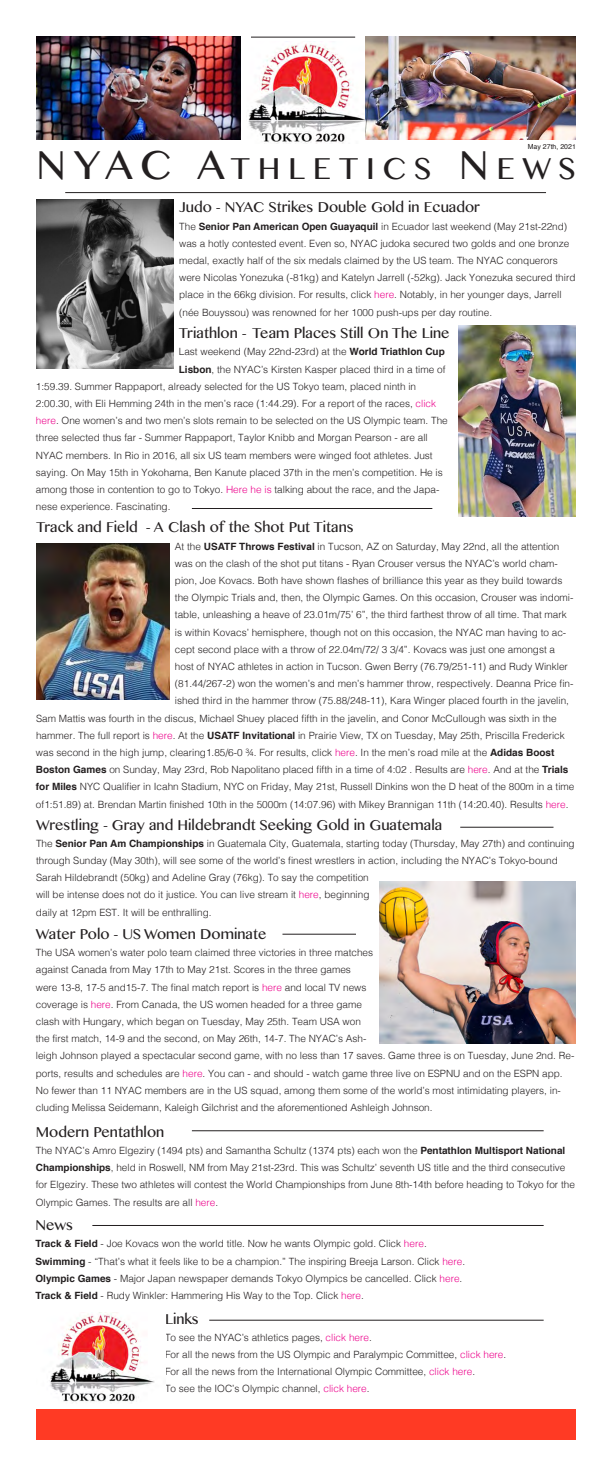
<style>
.page{position:relative;width:612px;height:1476px;background:#fff}
.page>*{position:absolute;margin:0;border:0;box-sizing:border-box;transform-origin:0 0}
.t1{font:36px "Khmer MN";letter-spacing:.215em;color:#231f20}
.t2{font:17px "Khmer MN";color:#231f20}
.t3{font:300 10px/17.2px "Helvetica";color:#231f20}
.t4{font:7px "Helvetica";color:#231f20}
.s1{font-size:48px}
.s2{font-weight:700}
.s3{color:#ed028c}
</style>
<div class="page">
<img style="left:248px;top:41px;width:118px;height:102px">
<img style="left:366px;top:36px;width:210px;height:104px">
<img style="left:36px;top:36px;width:204px;height:104px">
<hr style="left:251px;top:37px;width:104px;height:1px;background:#231f20">
<hr style="left:65px;top:192px;width:481px;height:1px;background:#231f20">
<div style="left:36px;top:1409px;width:540px;height:31px;background:#ff3a24"></div>
<img style="left:49px;top:1312px;width:106px;height:91px">
<img style="left:36px;top:200px;width:138px;height:168px">
<img style="left:458px;top:325px;width:118px;height:192px">
<img style="left:36px;top:544px;width:134px;height:155px">
<img style="left:379px;top:881px;width:197px;height:163px">
<hr style="left:209px;top:1320px;width:335px;height:1px;background:#231f20">
<hr style="left:192px;top:508px;width:240px;height:1px;background:#231f20">
<hr style="left:282px;top:934px;width:74px;height:1px;background:#231f20">
<hr style="left:460px;top:827px;width:94px;height:1px;background:#231f20">
<hr style="left:192px;top:1131px;width:352px;height:1px;background:#231f20">
<hr style="left:92px;top:1225px;width:452px;height:1px;background:#231f20">
<p class="t4" style="left:528px;top:143px;width:50px">May 27th, 2021</p>
<p class="t1" style="left:36px;top:146px;width:541px"><span class="s1">NYAC A</span>THLETICS <span class="s1">N</span>EWS</p>
<p class="t2" style="left:179px;top:197px;width:302px">Judo - NYAC Strikes Double Gold in Ecuador</p>
<p class="t3" style="left:179px;top:218px;width:398px">The <span class="s2">Senior Pan American Open Guayaquil</span> in Ecuador last weekend (May 21st-22nd) was a hotly contested event. Even so, NYAC judoka secured two golds and one bronze medal, exactly half of the six medals claimed by the US team. The NYAC conquerors were Nicolas Yonezuka (-81kg) and Katelyn Jarrell (-52kg). Jack Yonezuka secured third place in the 66kg division. For results, click <span class="s3">here</span>. Notably, in her younger days, Jarrell (née Bouyssou) was renowned for her 1000 push-ups per day routine.</p>
<p class="t2" style="left:179px;top:322px;width:272px">Triathlon - Team Places Still On The Line</p>
<p class="t3" style="left:179px;top:344px;width:268px">Last weekend (May 22nd-23rd) at the <span class="s2">World Triathlon Cup</span></p>
<p class="t3" style="left:179px;top:361px;width:268px"><span class="s2">Lisbon</span>, the NYAC’s Kirsten Kasper placed third in a time of</p>
<p class="t3" style="left:36px;top:378px;width:382px">1:59.39. Summer Rappaport, already selected for the US Tokyo team, placed ninth in</p>
<p class="t3" style="left:36px;top:396px;width:402px">2:00.30, with Eli Hemming 24th in the men’s race (1:44.29). For a report of the races, <span class="s3">click</span></p>
<p class="t3" style="left:36px;top:413px;width:413px"><span class="s3">here</span>. One women’s and two men’s slots remain to be selected on the US Olympic team. The</p>
<p class="t3" style="left:36px;top:430px;width:393px">three selected thus far - Summer Rappaport, Taylor Knibb and Morgan Pearson - are all</p>
<p class="t3" style="left:36px;top:447px;width:398px">NYAC members. In Rio in 2016, all six US team members were winged foot athletes. Just</p>
<p class="t3" style="left:36px;top:464px;width:408px">saying. On May 15th in Yokohama, Ben Kanute placed 37th in the men’s competition. He is</p>
<p class="t3" style="left:36px;top:482px;width:405px">among those in contention to go to Tokyo. <span class="s3">Here he is</span> talking about the race, and the Japa-</p>
<p class="t3" style="left:36px;top:499px;width:136px">nese experience. Fascinating.</p>
<p class="t2" style="left:36px;top:517px;width:319px">Track and Field - A Clash of the Shot Put Titans</p>
<p class="t3" style="left:175px;top:538px;width:386px">At the <span class="s2">USATF Throws Festival</span> in Tucson, AZ on Saturday, May 22nd, all the attention</p>
<p class="t3" style="left:175px;top:556px;width:384px">was on the clash of the shot put titans - Ryan Crouser versus the NYAC’s world cham-</p>
<p class="t3" style="left:175px;top:573px;width:389px">pion, Joe Kovacs. Both have shown flashes of brilliance this year as they build towards</p>
<p class="t3" style="left:175px;top:590px;width:400px">the Olympic Trials and, then, the Olympic Games. On this occasion, Crouser was indomi-</p>
<p class="t3" style="left:175px;top:607px;width:393px">table, unleashing a heave of 23.01m/75’ 6”, the third farthest throw of all time. That mark</p>
<p class="t3" style="left:175px;top:624px;width:393px">is within Kovacs’ hemisphere, though not on this occasion, the NYAC man having to ac-</p>
<p class="t3" style="left:175px;top:642px;width:382px">cept second place with a throw of 22.04m/72/ 3 3/4”. Kovacs was just one amongst a</p>
<p class="t3" style="left:175px;top:659px;width:394px">host of NYAC athletes in action in Tucson. Gwen Berry (76.79/251-11) and Rudy Winkler</p>
<p class="t3" style="left:175px;top:676px;width:400px">(81.44/267-2) won the women’s and men’s hammer throw, respectively. Deanna Price fin-</p>
<p class="t3" style="left:175px;top:693px;width:396px">ished third in the hammer throw (75.88/248-11), Kara Winger placed fourth in the javelin,</p>
<p class="t3" style="left:36px;top:710px;width:522px">Sam Mattis was fourth in the discus, Michael Shuey placed fifth in the javelin, and Conor McCullough was sixth in the</p>
<p class="t3" style="left:36px;top:728px;width:530px">hammer. The full report is <span class="s3">here</span>. At the <span class="s2">USATF Invitational</span> in Prairie View, TX on Tuesday, May 25th, Priscilla Frederick</p>
<p class="t3" style="left:36px;top:745px;width:520px">was second in the high jump, clearing1.85/6-0 ¾. For results, click <span class="s3">here</span>. In the men’s road mile at the <span class="s2">Adidas Boost</span></p>
<p class="t3" style="left:36px;top:762px;width:534px"><span class="s2">Boston Games</span> on Sunday, May 23rd, Rob Napolitano placed fifth in a time of 4:02 . Results are <span class="s3">here</span>. And at the <span class="s2">Trials</span></p>
<p class="t3" style="left:36px;top:779px;width:540px"><span class="s2">for Miles</span> NYC Qualifier in Icahn Stadium, NYC on Friday, May 21st, Russell Dinkins won the D heat of the 800m in a time</p>
<p class="t3" style="left:36px;top:796px;width:534px">of1:51.89) at. Brendan Martin finished 10th in the 5000m (14:07.96) with Mikey Brannigan 11th (14:20.40). Results <span class="s3">here</span>.</p>
<p class="t2" style="left:36px;top:814px;width:408px">Wrestling - Gray and Hildebrandt Seeking Gold in Guatemala</p>
<p class="t3" style="left:36px;top:835px;width:540px">The <span class="s2">Senior Pan Am Championships</span> in Guatemala City, Guatemala, starting today (Thursday, May 27th) and continuing through Sunday (May 30th), will see some of the world’s finest wrestlers in action, including the NYAC’s Tokyo-bound Sarah Hildebrandt (50kg) and Adeline Gray (76kg). To say the competition<br>will be intense does not do it justice. You can live stream it <span class="s3">here</span>, beginning<br>daily at 12pm EST. It will be enthralling.</p>
<p class="t2" style="left:36px;top:923px;width:232px">Water Polo - US Women Dominate</p>
<p class="t3" style="left:36px;top:945px;width:540px">The USA women’s water polo team claimed three victories in three matches<br>against Canada from May 17th to May 21st. Scores in the three games<br>were 13-8, 17-5 and15-7. The final match report is <span class="s3">here</span> and local TV news<br>coverage is <span class="s3">here</span>. From Canada, the US women headed for a three game<br>clash with Hungary, which began on Tuesday, May 25th. Team USA won<br>the first match, 14-9 and the second, on May 26th, 14-7. The NYAC’s Ash-<br>leigh Johnson played a spectacular second game, with no less than 17 saves. Game three is on Tuesday, June 2nd. Re&shy;ports, results and schedules are <span class="s3">here</span>. You can - and should - watch game three live on ESPNU and on the ESPN app.<br>No fewer than 11 NYAC members are in the US squad, among them some of the world’s most intimidating players, in&shy;cluding Melissa Seidemann, Kaleigh Gilchrist and the aforementioned Ashleigh Johnson.</p>
<p class="t2" style="left:36px;top:1121px;width:130px">Modern Pentathlon</p>
<p class="t3" style="left:36px;top:1143px;width:541px">The NYAC’s Amro Elgeziry (1494 pts) and Samantha Schultz (1374 pts) each won the <span class="s2">Pentathlon Multisport National Championships</span>, held in Roswell, NM from May 21st-23rd. This was Schultz’ seventh US title and the third consecutive for Elgeziry. These two athletes will contest the World Championships from June 8th-14th before heading to Tokyo for the Olympic Games. The results are all <span class="s3">here</span>.</p>
<p class="t2" style="left:36px;top:1214px;width:39px">News</p>
<p class="t3" style="left:36px;top:1236px;width:393px"><span class="s2">Track &amp; Field</span> - Joe Kovacs won the world title. Now he wants Olympic gold. Click <span class="s3">here</span>.</p>
<p class="t3" style="left:36px;top:1253px;width:431px"><span class="s2">Swimming</span> - “That’s what it feels like to be a champion.” The inspiring Breeja Larson. Click <span class="s3">here</span>.</p>
<p class="t3" style="left:36px;top:1271px;width:428px"><span class="s2">Olympic Games</span> - Major Japan newspaper demands Tokyo Olympics be cancelled. Click <span class="s3">here</span>.</p>
<p class="t3" style="left:36px;top:1288px;width:330px"><span class="s2">Track &amp; Field</span> - Rudy Winkler: Hammering His Way to the Top. Click <span class="s3">here</span>.</p>
<p class="t2" style="left:165px;top:1308px;width:35px">Links</p>
<p class="t3" style="left:165px;top:1329px;width:208px">To see the NYAC’s athletics pages, <span class="s3">click here</span>.</p>
<p class="t3" style="left:165px;top:1347px;width:343px">For all the news from the US Olympic and Paralympic Committee, <span class="s3">click here</span>.</p>
<p class="t3" style="left:165px;top:1364px;width:312px">For all the news from the International Olympic Committee, <span class="s3">click here</span>.</p>
<p class="t3" style="left:165px;top:1381px;width:206px">To see the IOC’s Olympic channel, <span class="s3">click here</span>.</p>
</div>
